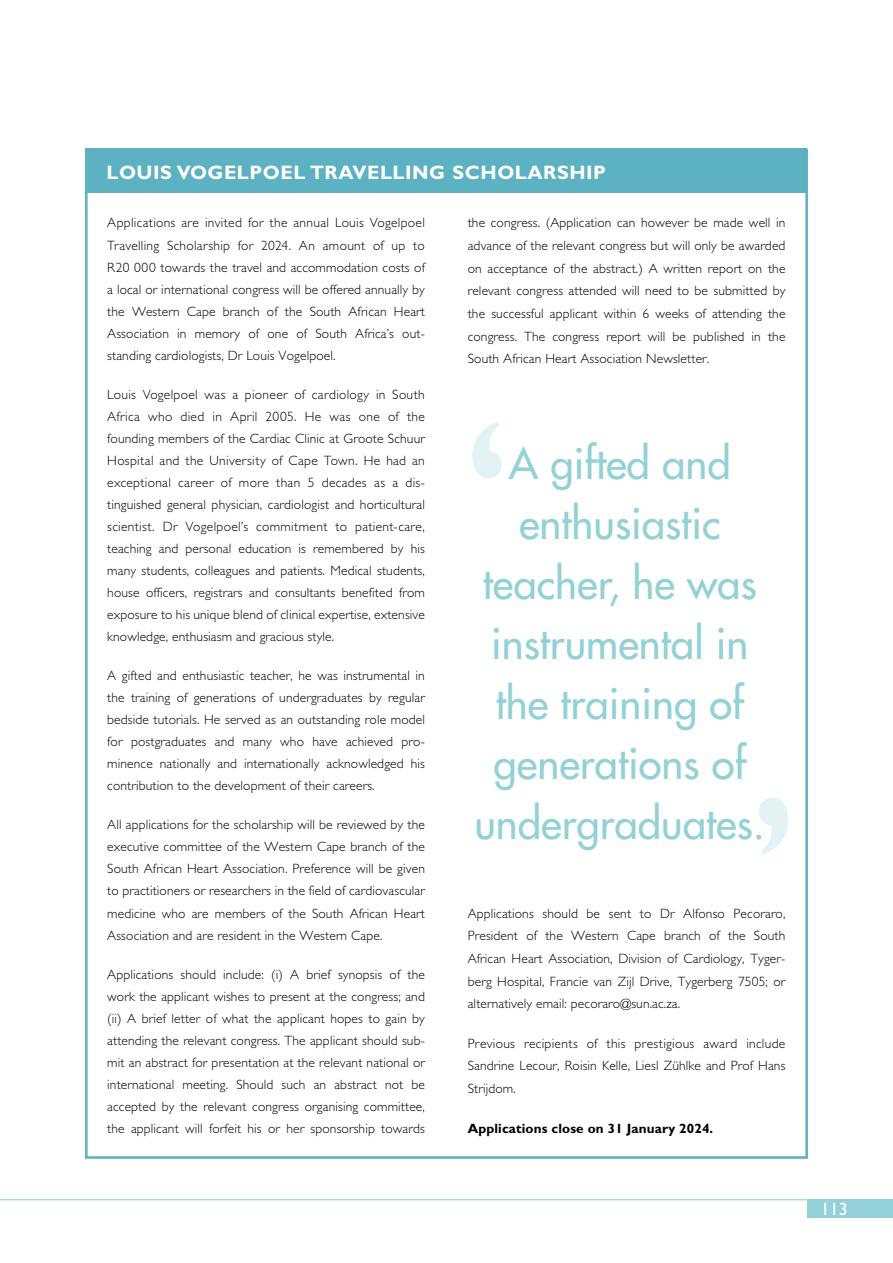
<style>
.page{position:relative;width:893px;height:1263px;background:#fff}
.page>*{position:absolute;margin:0;border:0;box-sizing:border-box;transform-origin:0 0}
.t1{font:500 42px/60px "Futura Std";color:#93d1d7;text-align:center}
.t2{font:700 19.5px "Gill Sans Std";letter-spacing:.03em;color:#fff}
.t3{font:18px "Gill Sans Std";color:#fff}
.t4{font:300 13.5px/22px "Gill Sans Std";letter-spacing:.01em;color:#000;text-align:justify}
.t5{font:700 13.5px "Gill Sans Std";letter-spacing:.01em;color:#000}
</style>
<div class="page">
<hr style="left:0;top:1199px;width:827px;height:1px;background:#93d1d7">
<div style="left:808px;top:1199px;width:85px;height:18px;background:#93d1d7"></div>
<div style="left:85px;top:149px;width:722px;height:44px;background:#5cb2c2"></div>
<svg style="left:759px;top:798px;width:29px;height:56px"></svg>
<svg style="left:472px;top:422px;width:30px;height:56px"></svg>
<h2 class="t2" style="left:106px;top:161px;width:501px">LOUIS VOGELPOEL TRAVELLING SCHOLARSHIP</h2>
<p class="t4" style="left:107px;top:212px;width:319px">Applications are invited for the annual Louis Vogelpoel Travelling Scholarship for 2024. An amount of up to R20 000 towards the travel and accommodation costs of a local or international congress will be offered annually by the Western Cape branch of the South African Heart Association in memory of one of South Africa’s out&shy;standing cardiologists, Dr Louis Vogelpoel.</p>
<p class="t4" style="left:107px;top:383px;width:319px">Louis Vogelpoel was a pioneer of cardiology in South Africa who died in April 2005. He was one of the founding members of the Cardiac Clinic at Groote Schuur Hospital and the University of Cape Town. He had an exceptional career of more than 5 decades as a dis&shy;tinguished general physician, cardiologist and horticultural scientist. Dr Vogelpoel’s commitment to patient-care, teaching and personal education is remembered by his many students, colleagues and patients. Medical students, house officers, registrars and consultants benefited from exposure to his unique blend of clinical expertise, extensive knowledge, enthusiasm and gracious style.</p>
<p class="t4" style="left:107px;top:665px;width:319px">A gifted and enthusiastic teacher, he was instrumental in the training of generations of undergraduates by regular bedside tutorials. He served as an outstanding role model for postgraduates and many who have achieved pro&shy;minence nationally and internationally acknowledged his contribution to the development of their careers.</p>
<p class="t4" style="left:107px;top:814px;width:319px">All applications for the scholarship will be reviewed by the executive committee of the Western Cape branch of the South African Heart Association. Preference will be given to practitioners or researchers in the field of cardiovascular medicine who are members of the South African Heart Association and are resident in the Western Cape.</p>
<p class="t4" style="left:107px;top:963px;width:319px">Applications should include: (i) A brief synopsis of the work the applicant wishes to present at the congress; and (ii) A brief letter of what the applicant hopes to gain by attending the relevant congress. The applicant should sub&shy;mit an abstract for presentation at the relevant national or international meeting. Should such an abstract not be accepted by the relevant congress organising committee, the applicant will forfeit his or her sponsorship towards</p>
<p class="t4" style="left:468px;top:212px;width:319px;line-height:22.6px">the congress. (Application can however be made well in advance of the relevant congress but will only be awarded on acceptance of the abstract.) A written report on the relevant congress attended will need to be submitted by the successful applicant within 6 weeks of attending the congress. The congress report will be published in the South African Heart Association Newsletter.</p>
<h1 class="t1" style="left:474px;top:434px;width:292px">A gifted and enthusiastic teacher, he was instrumental in the training of generations of undergraduates.</h1>
<p class="t4" style="left:468px;top:902px;width:319px;line-height:22.6px">Applications should be sent to Dr Alfonso Pecoraro, President of the Western Cape branch of the South African Heart Association, Division of Cardiology, Tyger&shy;berg Hospital, Francie van Zijl Drive, Tygerberg 7505; or alternatively email: pecoraro@sun.ac.za.</p>
<p class="t4" style="left:468px;top:1032px;width:319px;line-height:22.6px">Previous recipients of this prestigious award include Sandrine Lecour, Roisin Kelle, Liesl Zühlke and Prof Hans Strijdom.</p>
<p class="t5" style="left:468px;top:1120px;width:247px">Applications close on 31 January 2024.</p>
<h3 class="t3" style="left:821px;top:1198px;width:28px">113</h3>
</div>
